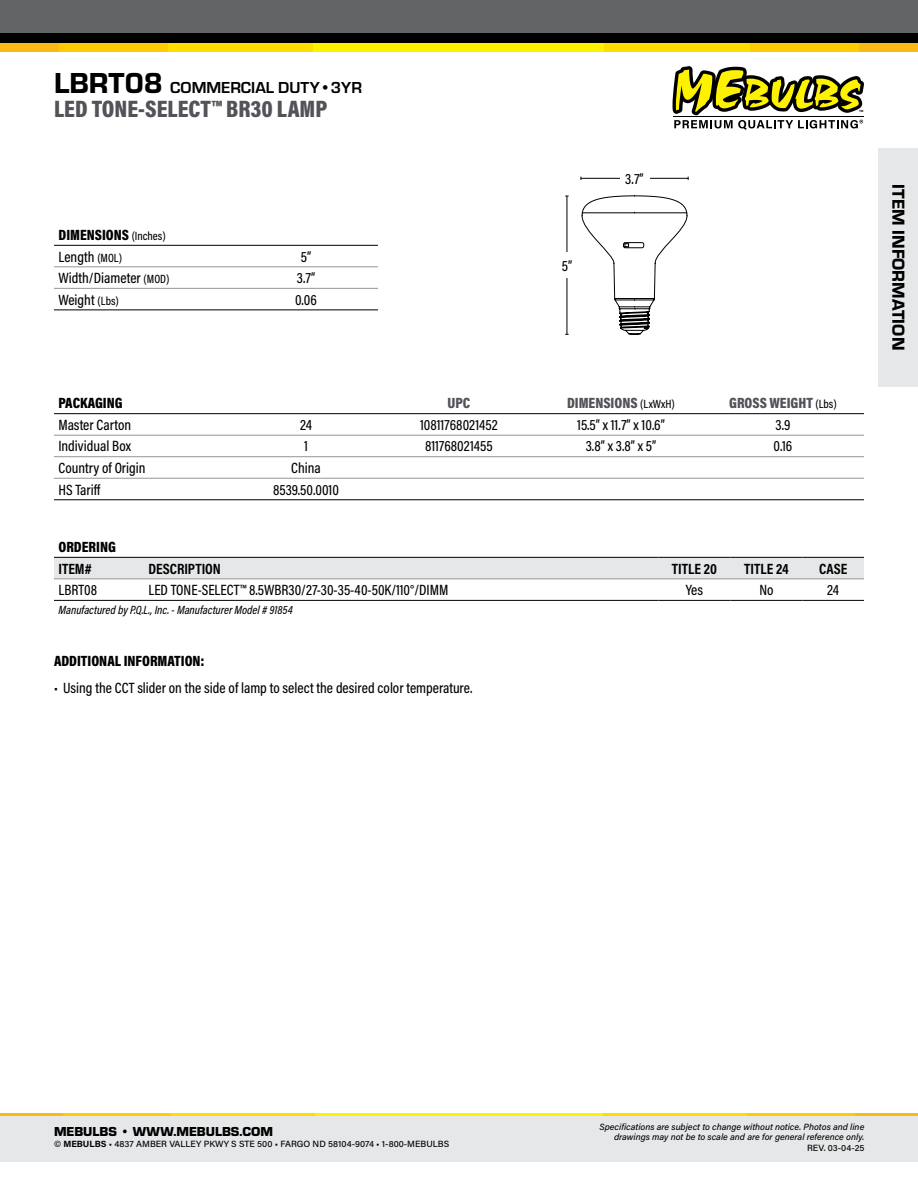
<style>
.page{position:relative;width:918px;height:1188px;background:#fff}
.page>*{position:absolute;margin:0;border:0;box-sizing:border-box;transform-origin:0 0}
.t1{font:900 24px "Acumin Pro Cond";color:#525258}
.t2{font:18px "Eurostile Hea";letter-spacing:.005em;color:#000}
.t3{font:700 16.5px "Eurostile";color:#000}
.t4{font:500 15px "Acumin Pro Cond";color:#000}
.t5{font:900 15px "Acumin Pro Cond";color:#000}
.t6{font:900 15px "Acumin Pro Cond";color:#525258}
.t7{font:700 15px "Acumin Pro Cond";color:#000}
.t8{font:900 13.5px "Eurostile";color:#000}
.t9{font:italic 500 12px "Acumin Pro Cond";color:#000}
.t10{font:italic 500 9px/10.5px "Acumin Pro";color:#000;text-align:right}
.t11{font:500 9px "Acumin Pro";color:#000}
.t12{font:700 3px "Acumin Pro";color:#000}
.s1{font-family:"Eurostile Hea";font-weight:400;font-size:30px}
.s2{font-weight:500;font-size:12px}
.s3{font-size:12px}
.s4{font-weight:500;font-size:12px;color:#000}
.s5{font-weight:700}
</style>
<div class="page">
<div style="left:0;top:42px;width:918px;height:10px;background:#fdb913"></div>
<div style="left:59px;top:42px;width:800px;height:10px;background:#ffcb05"></div>
<div style="left:168px;top:42px;width:582px;height:10px;background:#fd0"></div>
<div style="left:314px;top:42px;width:290px;height:10px;background:#fff200"></div>
<div style="left:0;top:1114px;width:918px;height:48px;background:#e6e7e8"></div>
<div style="left:0;top:33px;width:918px;height:10px;background:#000"></div>
<hr style="left:0;top:1113px;width:918px;height:2px;background:#fdb913">
<hr style="left:63px;top:1113px;width:792px;height:2px;background:#ffcb05">
<hr style="left:171px;top:1113px;width:576px;height:2px;background:#fd0">
<hr style="left:315px;top:1113px;width:288px;height:2px;background:#fff200">
<svg style="left:673px;top:66px;width:191px;height:64px"></svg>
<hr style="left:673px;top:116px;width:190px;height:1px;background:#000">
<div style="left:0;top:0;width:918px;height:33px;background:#636466"></div>
<hr style="left:54px;top:267px;width:180px;height:1px;background:#939598">
<hr style="left:234px;top:267px;width:144px;height:1px;background:#939598">
<hr style="left:54px;top:288px;width:180px;height:1px;background:#939598">
<hr style="left:234px;top:288px;width:144px;height:1px;background:#939598">
<hr style="left:54px;top:245px;width:180px;height:1px;background:#000">
<hr style="left:234px;top:245px;width:144px;height:1px;background:#000">
<hr style="left:54px;top:310px;width:180px;height:1px;background:#000">
<hr style="left:234px;top:310px;width:144px;height:1px;background:#000">
<hr style="left:567px;top:196px;width:1px;height:138px;background:#000">
<div style="left:548px;top:252px;width:38px;height:26px;background:#fff"></div>
<hr style="left:581px;top:178px;width:107px;height:1px;background:#000">
<div style="left:620px;top:168px;width:30px;height:21px;background:#fff"></div>
<hr style="left:54px;top:435px;width:180px;height:1px;background:#939598">
<hr style="left:234px;top:435px;width:144px;height:1px;background:#939598">
<hr style="left:378px;top:435px;width:162px;height:1px;background:#939598">
<hr style="left:540px;top:435px;width:162px;height:1px;background:#939598">
<hr style="left:702px;top:435px;width:162px;height:1px;background:#939598">
<hr style="left:54px;top:456px;width:180px;height:1px;background:#939598">
<hr style="left:234px;top:456px;width:144px;height:1px;background:#939598">
<hr style="left:378px;top:456px;width:162px;height:1px;background:#939598">
<hr style="left:540px;top:456px;width:162px;height:1px;background:#939598">
<hr style="left:702px;top:456px;width:162px;height:1px;background:#939598">
<hr style="left:54px;top:478px;width:180px;height:1px;background:#939598">
<hr style="left:234px;top:478px;width:144px;height:1px;background:#939598">
<hr style="left:378px;top:478px;width:162px;height:1px;background:#939598">
<hr style="left:540px;top:478px;width:162px;height:1px;background:#939598">
<hr style="left:702px;top:478px;width:162px;height:1px;background:#939598">
<hr style="left:54px;top:413px;width:180px;height:1px;background:#000">
<hr style="left:234px;top:413px;width:144px;height:1px;background:#000">
<hr style="left:378px;top:413px;width:162px;height:1px;background:#000">
<hr style="left:540px;top:413px;width:162px;height:1px;background:#000">
<hr style="left:702px;top:413px;width:162px;height:1px;background:#000">
<hr style="left:54px;top:499px;width:180px;height:1px;background:#000">
<hr style="left:234px;top:499px;width:144px;height:1px;background:#000">
<hr style="left:378px;top:499px;width:162px;height:1px;background:#000">
<hr style="left:540px;top:499px;width:162px;height:1px;background:#000">
<hr style="left:702px;top:499px;width:162px;height:1px;background:#000">
<div style="left:878px;top:148px;width:40px;height:238px;background:#e6e7e8"></div>
<svg style="left:582px;top:195px;width:105px;height:140px"></svg>
<div style="left:54px;top:558px;width:810px;height:21px;background:#e6e7e8"></div>
<hr style="left:54px;top:579px;width:90px;height:1px;background:#939598">
<hr style="left:144px;top:579px;width:514px;height:1px;background:#939598">
<hr style="left:658px;top:579px;width:72px;height:1px;background:#939598">
<hr style="left:730px;top:579px;width:72px;height:1px;background:#939598">
<hr style="left:802px;top:579px;width:62px;height:1px;background:#939598">
<hr style="left:54px;top:557px;width:90px;height:1px;background:#000">
<hr style="left:144px;top:557px;width:514px;height:1px;background:#000">
<hr style="left:658px;top:557px;width:72px;height:1px;background:#000">
<hr style="left:730px;top:557px;width:72px;height:1px;background:#000">
<hr style="left:802px;top:557px;width:62px;height:1px;background:#000">
<hr style="left:54px;top:600px;width:90px;height:1px;background:#000">
<hr style="left:144px;top:600px;width:514px;height:1px;background:#000">
<hr style="left:658px;top:600px;width:72px;height:1px;background:#000">
<hr style="left:730px;top:600px;width:72px;height:1px;background:#000">
<hr style="left:802px;top:600px;width:62px;height:1px;background:#000">
<p class="t3" style="left:54px;top:75px;width:309px"><span class="s1">LBRT08</span> COMMERCIAL DUTY•3YR</p>
<p class="t1" style="left:54px;top:93px;width:275px">LED TONE-SELECT™ BR30 LAMP</p>
<p class="t5" style="left:58px;top:225px;width:109px">DIMENSIONS <span class="s2">(Inches)</span></p>
<p class="t4" style="left:58px;top:247px;width:65px">Length <span class="s3">(MOL)</span></p>
<p class="t4" style="left:301px;top:247px;width:12px">5”</p>
<p class="t4" style="left:58px;top:268px;width:112px">Width/Diameter <span class="s3">(MOD)</span></p>
<p class="t4" style="left:297px;top:268px;width:20px">3.7”</p>
<p class="t4" style="left:58px;top:290px;width:62px">Weight <span class="s3">(Lbs)</span></p>
<p class="t4" style="left:295px;top:290px;width:23px">0.06</p>
<p class="t4" style="left:562px;top:256px;width:12px">5”</p>
<p class="t4" style="left:625px;top:169px;width:20px">3.7”</p>
<p class="t12" style="left:859px;top:109px;width:6px">TM</p>
<p class="t5" style="left:58px;top:393px;width:66px">PACKAGING</p>
<p class="t6" style="left:448px;top:393px;width:24px">UPC</p>
<p class="t6" style="left:567px;top:393px;width:109px">DIMENSIONS <span class="s4">(LxWxH)</span></p>
<p class="t6" style="left:729px;top:393px;width:109px">GROSS WEIGHT <span class="s4">(Lbs)</span></p>
<p class="t4" style="left:58px;top:415px;width:74px">Master Carton</p>
<p class="t4" style="left:300px;top:415px;width:13px">24</p>
<p class="t4" style="left:420px;top:415px;width:79px">10811768021452</p>
<p class="t4" style="left:577px;top:415px;width:89px">15.5” x 11.7” x 10.6”</p>
<p class="t4" style="left:776px;top:415px;width:16px">3.9</p>
<p class="t4" style="left:58px;top:437px;width:74px">Individual Box</p>
<p class="t4" style="left:304px;top:437px;width:5px">1</p>
<p class="t4" style="left:425px;top:437px;width:69px">811768021455</p>
<p class="t4" style="left:586px;top:437px;width:72px">3.8” x 3.8” x 5”</p>
<p class="t4" style="left:774px;top:437px;width:20px">0.16</p>
<p class="t4" style="left:58px;top:458px;width:88px">Country of Origin</p>
<p class="t4" style="left:291px;top:458px;width:31px">China</p>
<p class="t4" style="left:58px;top:480px;width:43px">HS Tariff</p>
<p class="t4" style="left:273px;top:480px;width:67px">8539.50.0010</p>
<p class="t5" style="left:58px;top:537px;width:59px">ORDERING</p>
<p class="t7" style="left:58px;top:559px;width:35px">ITEM#</p>
<p class="t7" style="left:148px;top:559px;width:74px">DESCRIPTION</p>
<p class="t7" style="left:672px;top:559px;width:47px">TITLE 20</p>
<p class="t7" style="left:744px;top:559px;width:46px">TITLE 24</p>
<p class="t7" style="left:819px;top:559px;width:30px">CASE</p>
<p class="t4" style="left:58px;top:580px;width:40px">LBRT08</p>
<p class="t4" style="left:148px;top:580px;width:301px">LED TONE-SELECT™ 8.5WBR30/27-30-35-40-50K/110°/DIMM</p>
<p class="t4" style="left:686px;top:580px;width:19px">Yes</p>
<p class="t4" style="left:759px;top:580px;width:16px">No</p>
<p class="t4" style="left:827px;top:580px;width:13px">24</p>
<p class="t9" style="left:58px;top:603px;width:236px">Manufactured by P.Q.L., Inc. - Manufacturer Model # 91854</p>
<p class="t5" style="left:54px;top:651px;width:152px">ADDITIONAL INFORMATION:</p>
<p class="t4" style="left:54px;top:679px;width:420px">• Using the CCT slider on the side of lamp to select the desired color temperature.</p>
<p class="t2" style="left:911px;top:184px;width:168px;rotate:90deg">ITEM INFORMATION</p>
<p class="t8" style="left:54px;top:1122px;width:221px">MEBULBS <span class="s5">•</span> WWW.MEBULBS.COM</p>
<p class="t11" style="left:54px;top:1138px;width:397px">© <span class="s5">MEBULBS</span> • 4837 AMBER VALLEY PKWY S STE 500 • FARGO ND 58104-9074 • 1-800-MEBULBS</p>
<p class="t10" style="left:600px;top:1121px;width:266px">Specifications are subject to change without notice. Photos and line drawings may not be to scale and are for general reference only.</p>
<p class="t11" style="left:807px;top:1142px;width:59px">REV. 03-04-25</p>
</div>
